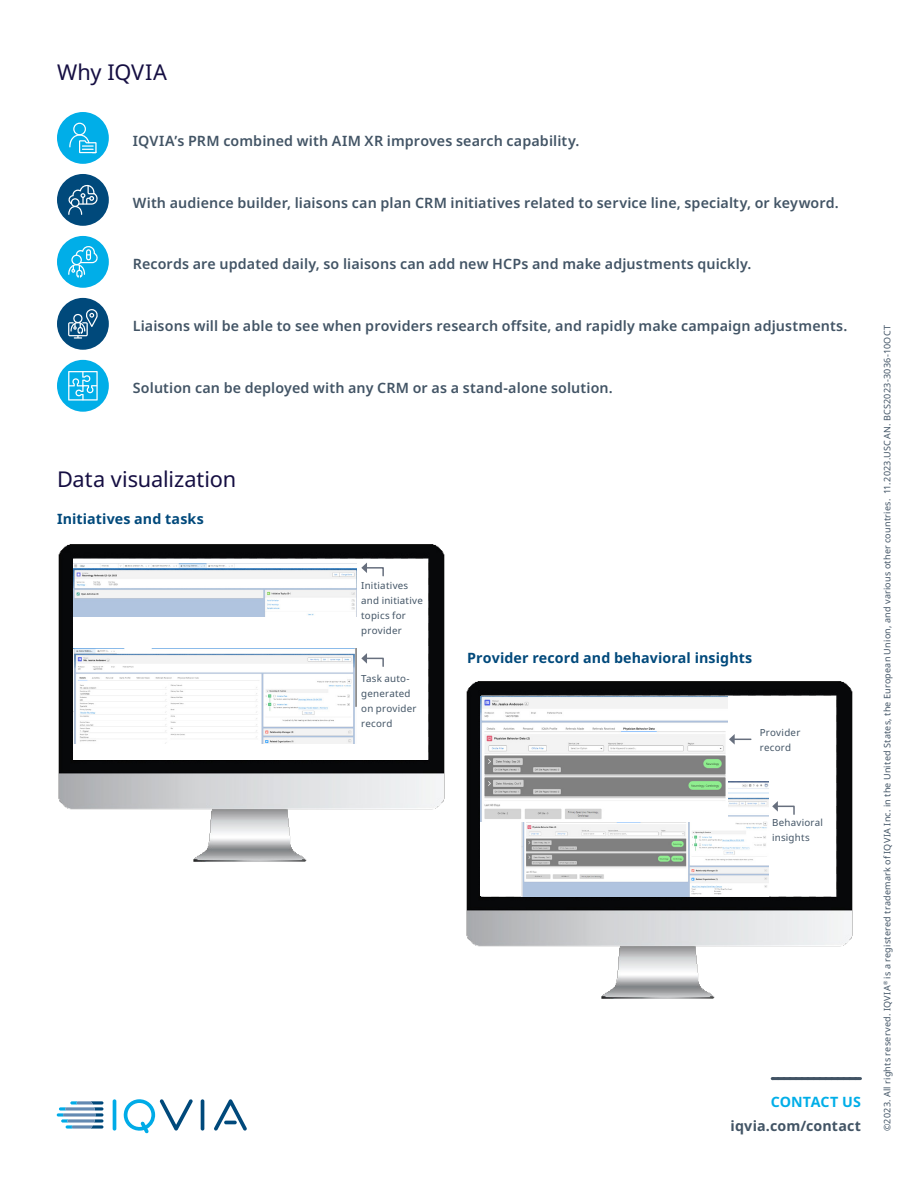
<style>
.page{position:relative;width:918px;height:1188px;background:#fff}
.page>*{position:absolute;margin:0;border:0;box-sizing:border-box;transform-origin:0 0}
.Section_heading{font:21.75px "Noto Sans";letter-spacing:-.005em;color:#150e42}
.Body_copy_-_Space{font:600 14.25px "Noto Sans";letter-spacing:.01em;color:#425465}
.Subheading{font:700 14.25px "Noto Sans";letter-spacing:.01em;color:#00497b}
.Contact_body_copy{font:700 14.25px "Noto Sans";letter-spacing:.01em;color:#425465}
.Contact_us{font:700 14.25px "Noto Sans";letter-spacing:.01em;color:#00aee8}
.Body_copy_-_Space-2{font:9.75px/15px "Noto Sans";letter-spacing:.025em;color:#425465}
.Copyright{font:9px "Noto Sans";letter-spacing:.025em;color:#425465}
</style>
<div class="page">
<svg style="left:772px;top:1077px;width:88px;height:3px"></svg>
<img style="left:58px;top:544px;width:387px;height:318px">
<div style="left:73px;top:559px;width:355px;height:201px;background:#fff"></div>
<div style="left:57px;top:112px;width:52px;height:52px;background:#00aee8;border-radius:50%"></div>
<div style="left:57px;top:236px;width:52px;height:52px;background:#00aee8;border-radius:50%"></div>
<div style="left:57px;top:174px;width:52px;height:52px;background:#00497b;border-radius:50%"></div>
<div style="left:57px;top:298px;width:52px;height:52px;background:#00497b;border-radius:50%"></div>
<div style="left:57px;top:360px;width:52px;height:52px;background:#00aee8;border-radius:50%"></div>
<img style="left:466px;top:681px;width:387px;height:318px">
<div style="left:481px;top:696px;width:355px;height:200px;background:#fff"></div>
<img style="left:73px;top:564px;width:284px;height:52px">
<img style="left:73px;top:649px;width:284px;height:95px">
<img style="left:522px;top:782px;width:247px;height:114px">
<img style="left:481px;top:696px;width:246px;height:126px">
<svg style="left:729px;top:734px;width:22px;height:11px"></svg>
<svg style="left:772px;top:801px;width:23px;height:14px"></svg>
<svg style="left:361px;top:563px;width:23px;height:14px"></svg>
<svg style="left:361px;top:653px;width:23px;height:14px"></svg>
<svg style="left:69px;top:123px;width:28px;height:30px"></svg>
<svg style="left:68px;top:184px;width:30px;height:31px"></svg>
<svg style="left:68px;top:246px;width:30px;height:32px"></svg>
<svg style="left:68px;top:309px;width:30px;height:30px"></svg>
<svg style="left:68px;top:371px;width:30px;height:30px"></svg>
<hr style="left:113px;top:1099px;width:3px;height:32px;background:#00abe7;border-radius:2px">
<hr style="left:201px;top:1099px;width:3px;height:32px;background:#00497b;border-radius:2px">
<svg style="left:123px;top:1099px;width:70px;height:34px"></svg>
<svg style="left:214px;top:1099px;width:33px;height:32px"></svg>
<svg style="left:57px;top:1101px;width:46px;height:28px"></svg>
<p class="Section_heading" style="left:57px;top:60px;width:112px">Why IQVIA</p>
<p class="Body_copy_-_Space" style="left:133px;top:132px;width:448px">IQVIA’s PRM combined with AIM XR improves search capability.</p>
<p class="Body_copy_-_Space" style="left:133px;top:194px;width:708px">With audience builder, liaisons can plan CRM initiatives related to service line, specialty, or keyword.</p>
<p class="Body_copy_-_Space" style="left:133px;top:256px;width:620px">Records are updated daily, so liaisons can add new HCPs and make adjustments quickly.</p>
<p class="Body_copy_-_Space" style="left:133px;top:318px;width:716px">Liaisons will be able to see when providers research offsite, and rapidly make campaign adjustments.</p>
<p class="Body_copy_-_Space" style="left:133px;top:380px;width:482px">Solution can be deployed with any CRM or as a stand-alone solution.</p>
<p class="Section_heading" style="left:57px;top:467px;width:181px">Data visualization</p>
<p class="Subheading" style="left:57px;top:510px;width:148px">Initiatives and tasks</p>
<p class="Body_copy_-_Space-2" style="left:361px;top:579px;width:63px">Initiatives and initiative topics for provider</p>
<p class="Body_copy_-_Space-2" style="left:361px;top:671px;width:57px">Task auto&shy;generated on provider record</p>
<p class="Subheading" style="left:467px;top:650px;width:287px">Provider record and behavioral insights</p>
<p class="Body_copy_-_Space-2" style="left:760px;top:725px;width:42px">Provider record</p>
<p class="Body_copy_-_Space-2" style="left:772px;top:816px;width:52px">Behavioral insights</p>
<p class="Contact_us" style="left:771px;top:1094px;width:92px">CONTACT US</p>
<p class="Contact_body_copy" style="left:731px;top:1118px;width:132px">iqvia.com/contact</p>
<p class="Copyright" style="left:882px;top:1131px;width:807px;rotate:-90deg">©2023. All rights reserved. IQVIA<sup>®</sup> is a registered trademark of IQVIA Inc. in the United States, the European Union, and various other countries. 11.2023.USCAN. BCS2023-3036-10OCT</p>
</div>
